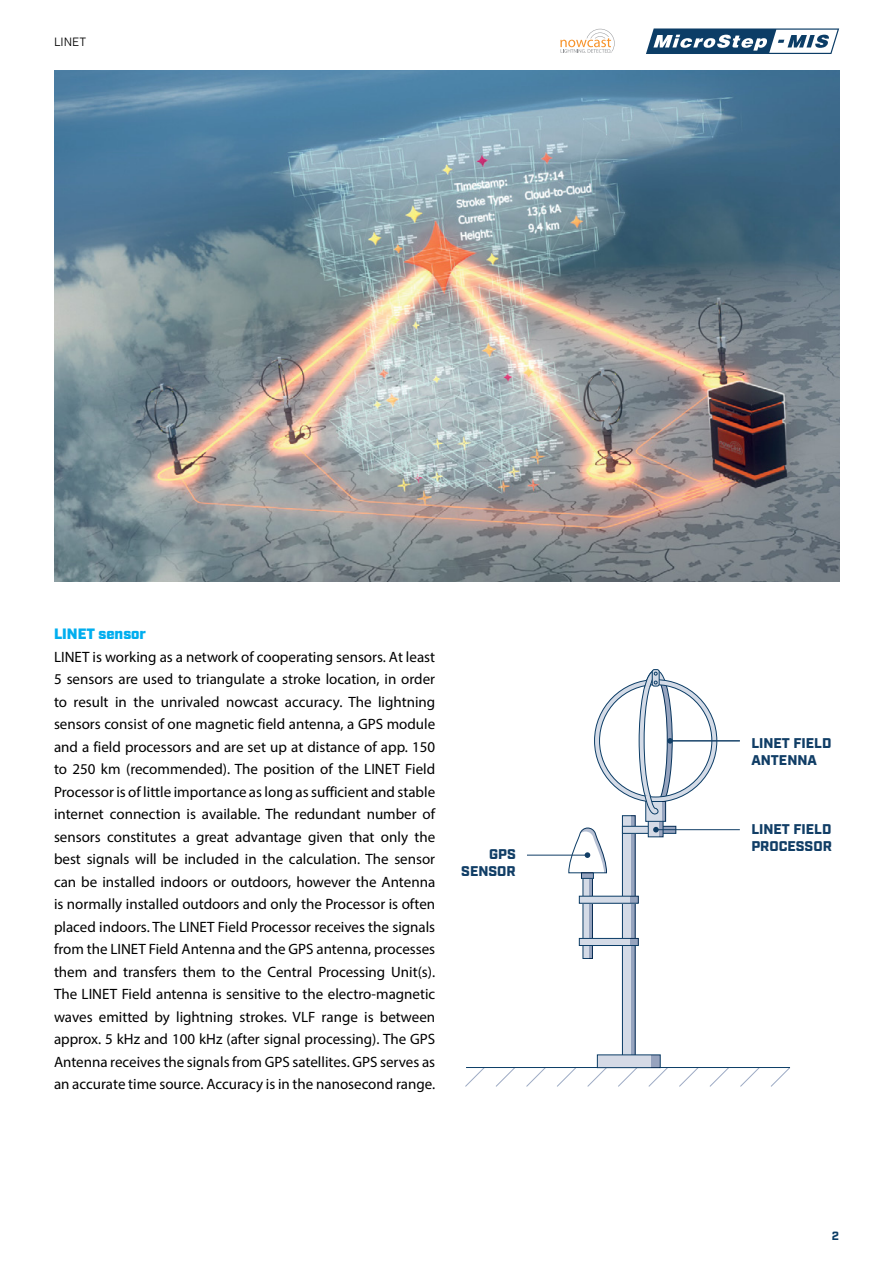
<style>
.page{position:relative;width:893px;height:1263px;background:#fff}
.page>*{position:absolute;margin:0;border:0;box-sizing:border-box;transform-origin:0 0}
.t1{font:15px/22.5px "Myriad Pro";color:#000;text-align:justify}
.t2{font:900 15px "Industry";color:#00aeef}
.t3{font:900 14.1px/17px "Industry";color:#113e66}
.t4{font:12px "Industry";color:#000}
.t5{font:700 12px "Industry";color:#0c3d66}
</style>
<div class="page">
<svg style="left:646px;top:28px;width:193px;height:26px"></svg>
<svg style="left:560px;top:29px;width:55px;height:24px"></svg>
<img style="left:54px;top:71px;width:785px;height:510px">
<div style="left:583px;top:856px;width:9px;height:102px;background:#d4dbe7"></div>
<div style="left:583px;top:856px;width:10px;height:103px;border:1px solid #0c3d66"></div>
<svg style="left:465px;top:1068px;width:20px;height:19px"></svg>
<svg style="left:496px;top:1068px;width:19px;height:19px"></svg>
<svg style="left:526px;top:1068px;width:20px;height:19px"></svg>
<svg style="left:557px;top:1068px;width:19px;height:19px"></svg>
<svg style="left:587px;top:1068px;width:20px;height:19px"></svg>
<svg style="left:617px;top:1068px;width:21px;height:19px"></svg>
<svg style="left:648px;top:1068px;width:20px;height:19px"></svg>
<svg style="left:679px;top:1068px;width:20px;height:19px"></svg>
<svg style="left:709px;top:1068px;width:20px;height:19px"></svg>
<svg style="left:740px;top:1068px;width:20px;height:19px"></svg>
<svg style="left:771px;top:1068px;width:19px;height:19px"></svg>
<div style="left:622px;top:816px;width:13px;height:251px;background:#d4dbe7"></div>
<div style="left:622px;top:815px;width:13px;height:252px;border:1px solid #0c3d66"></div>
<svg style="left:631px;top:816px;width:4px;height:238px"></svg>
<hr style="left:589px;top:866px;width:3px;height:92px;background:#b5bfd3">
<hr style="left:466px;top:1067px;width:324px;height:1px;background:#0c3d66">
<div style="left:597px;top:1055px;width:63px;height:12px;background:#d5dae6"></div>
<div style="left:597px;top:1054px;width:63px;height:14px;border:1px solid #0c3d66"></div>
<div style="left:652px;top:1055px;width:8px;height:12px;background:#97a3be"></div>
<div style="left:579px;top:896px;width:59px;height:7px;background:#d4dbe7"></div>
<div style="left:579px;top:938px;width:59px;height:7px;background:#d4dbe7"></div>
<div style="left:579px;top:938px;width:60px;height:8px;border:1px solid #0c3d66"></div>
<div style="left:630px;top:938px;width:8px;height:7px;background:#96a4bf"></div>
<div style="left:630px;top:896px;width:8px;height:7px;background:#96a4bf"></div>
<div style="left:622px;top:826px;width:54px;height:7px;background:#d4dbe7"></div>
<div style="left:622px;top:826px;width:54px;height:8px;border:1px solid #0c3d66"></div>
<svg style="left:663px;top:826px;width:13px;height:7px"></svg>
<svg style="left:650px;top:821px;width:11px;height:14px"></svg>
<div style="left:648px;top:815px;width:15px;height:22px;border:1px solid #0c3d66"></div>
<div style="left:646px;top:801px;width:20px;height:20px;background:#d4dbe7"></div>
<svg style="left:662px;top:815px;width:4px;height:6px"></svg>
<svg style="left:659px;top:822px;width:4px;height:14px"></svg>
<hr style="left:527px;top:855px;width:61px;height:1px;background:#113e66">
<svg style="left:568px;top:827px;width:39px;height:46px"></svg>
<hr style="left:656px;top:829px;width:84px;height:1px;background:#113e66">
<svg style="left:653px;top:827px;width:6px;height:5px"></svg>
<hr style="left:670px;top:740px;width:70px;height:1px;background:#113e66">
<div style="left:581px;top:873px;width:13px;height:6px;border:1px solid #0c3d66"></div>
<div style="left:581px;top:873px;width:12px;height:5px;background:#96a4bf"></div>
<div style="left:652px;top:669px;width:7px;height:17px;border:1px solid #0c3d66;border-radius:2px"></div>
<svg style="left:594px;top:670px;width:123px;height:145px"></svg>
<p class="t4" style="left:54px;top:34px;width:34px">LINET</p>
<p class="t2" style="left:54px;top:625px;width:94px">LINET sensor</p>
<p class="t1" style="left:54px;top:645px;width:383px">LINET is working as a network of cooperating sensors. At least 5 sensors are used to triangulate a stroke location, in order to result in the unrivaled nowcast accuracy. The lightning sensors consist of one magnetic field antenna, a GPS module and a field processors and are set up at distance of app. 150 to 250 km (recommended). The position of the LINET Field Processor is of little importance as long as sufficient and stable internet connection is available. The redundant number of sensors constitutes a great advantage given that only the best signals will be included in the calculation. The sensor can be installed indoors or outdoors, however the Antenna is normally installed outdoors and only the Processor is often placed indoors. The LINET Field Processor receives the signals from the LINET Field Antenna and the GPS antenna, processes them and transfers them to the Central Processing Unit(s).<br>The LINET Field antenna is sensitive to the electro-magnetic waves emitted by lightning strokes. VLF range is between approx. 5 kHz and 100 kHz (after signal processing). The GPS Antenna receives the signals from GPS satellites. GPS serves as an accurate time source. Accuracy is in the nanosecond range.</p>
<p class="t3" style="left:461px;top:847px;width:56px;text-align:right">GPS<br>SENSOR</p>
<p class="t3" style="left:751px;top:735px;width:82px">LINET FIELD<br>ANTENNA</p>
<p class="t3" style="left:751px;top:822px;width:82px">LINET FIELD<br>PROCESSOR</p>
<p class="t5" style="left:832px;top:1229px;width:9px">2</p>
</div>
